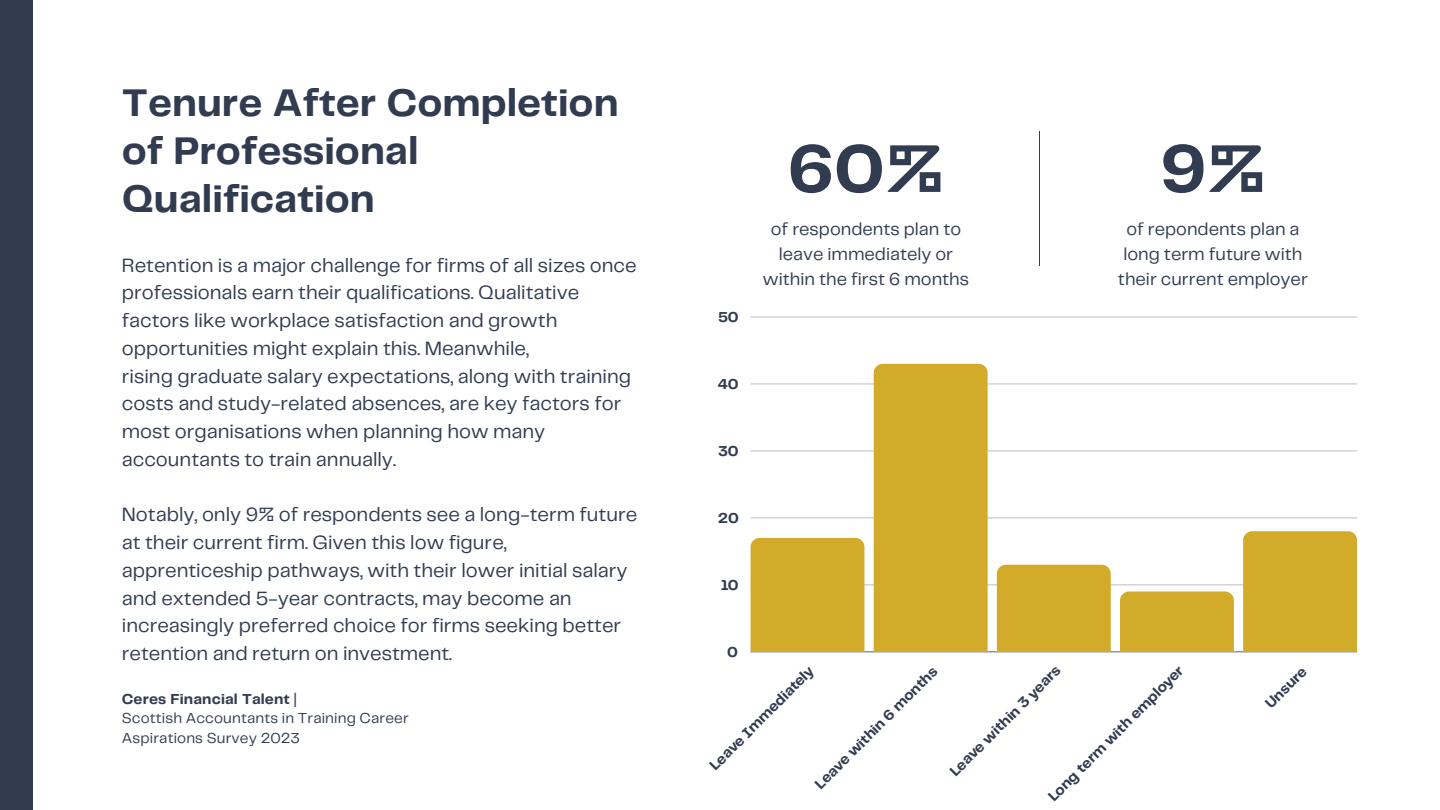
<style>
.page{position:relative;width:1440px;height:810px;background:#fff}
.page>*{position:absolute;margin:0;border:0;box-sizing:border-box;transform-origin:0 0}
.t1{font:700 70px "Telegraf";color:#323c50}
.t2{font:700 40px/48px "Telegraf";color:#323c50}
.t3{font:20px/27.8px "Telegraf";color:#323c50}
.t4{font:18px/24.8px "Telegraf";color:#323c50;text-align:center}
.t5{font:700 15px "Telegraf";letter-spacing:.01em;color:#323c50}
.t6{font:15px/19.5px "Telegraf";letter-spacing:.01em;color:#323c50}
.s1{font-weight:400}
</style>
<div class="page">
<div style="left:0;top:0;width:32px;height:810px;background:#323c50"></div>
<hr style="left:751px;top:584px;width:606px;height:2px;background:#323c50">
<hr style="left:751px;top:517px;width:606px;height:2px;background:#323c50">
<hr style="left:751px;top:450px;width:606px;height:2px;background:#323c50">
<hr style="left:751px;top:383px;width:606px;height:2px;background:#323c50">
<hr style="left:751px;top:316px;width:606px;height:2px;background:#323c50">
<hr style="left:751px;top:651px;width:606px;height:1px;background:#323c50">
<div style="left:751px;top:538px;width:113px;height:114px;background:#d1ab29"></div>
<div style="left:874px;top:364px;width:114px;height:288px;background:#d1ab29"></div>
<div style="left:997px;top:565px;width:114px;height:87px;background:#d1ab29"></div>
<div style="left:1120px;top:592px;width:114px;height:60px;background:#d1ab29"></div>
<div style="left:1243px;top:531px;width:114px;height:121px;background:#d1ab29"></div>
<hr style="left:1039px;top:131px;width:1px;height:134px;background:#323c50">
<p class="t2" style="left:122px;top:81px;width:498px">Tenure After Completion of Professional<br>Qualification</p>
<p class="t3" style="left:122px;top:252px;width:516px">Retention is a major challenge for firms of all sizes once professionals earn their qualifications. Qualitative factors like workplace satisfaction and growth opportunities might explain this. Meanwhile,</p>
<p class="t3" style="left:122px;top:363px;width:511px">rising graduate salary expectations, along with training costs and study-related absences, are key factors for most organisations when planning how many accountants to train annually.</p>
<p class="t3" style="left:122px;top:502px;width:517px">Notably, only 9% of respondents see a long-term future at their current firm. Given this low figure, apprenticeship pathways, with their lower initial salary and extended 5-year contracts, may become an increasingly preferred choice for firms seeking better retention and return on investment.</p>
<p class="t5" style="left:122px;top:692px;width:177px">Ceres Financial Talent <span class="s1">|</span></p>
<p class="t6" style="left:122px;top:709px;width:288px">Scottish Accountants in Training Career<br>Aspirations Survey 2023</p>
<p class="t5" style="left:718px;top:310px;width:22px">50</p>
<p class="t5" style="left:718px;top:377px;width:22px">40</p>
<p class="t5" style="left:718px;top:444px;width:22px">30</p>
<p class="t5" style="left:718px;top:511px;width:22px">20</p>
<p class="t5" style="left:721px;top:578px;width:20px">10</p>
<p class="t5" style="left:727px;top:645px;width:12px">0</p>
<p class="t1" style="left:788px;top:139px;width:158px">60%</p>
<p class="t4" style="left:763px;top:218px;width:208px">of respondents plan to leave immediately or within the first 6 months</p>
<p class="t1" style="left:1160px;top:139px;width:107px">9%</p>
<p class="t4" style="left:1118px;top:218px;width:191px">of repondents plan a long term future with their current employer</p>
<p class="t5" style="left:813px;top:782px;width:168px;rotate:-45deg">Leave within 6 months</p>
<p class="t5" style="left:948px;top:769px;width:151px;rotate:-45deg">Leave within 3 years</p>
<p class="t5" style="left:1046px;top:794px;width:186px;rotate:-45deg">Long term with employer</p>
<p class="t5" style="left:1263px;top:701px;width:53px;rotate:-45deg">Unsure</p>
<p class="t5" style="left:708px;top:763px;width:142px;rotate:-45deg">Leave Immediately</p>
</div>
